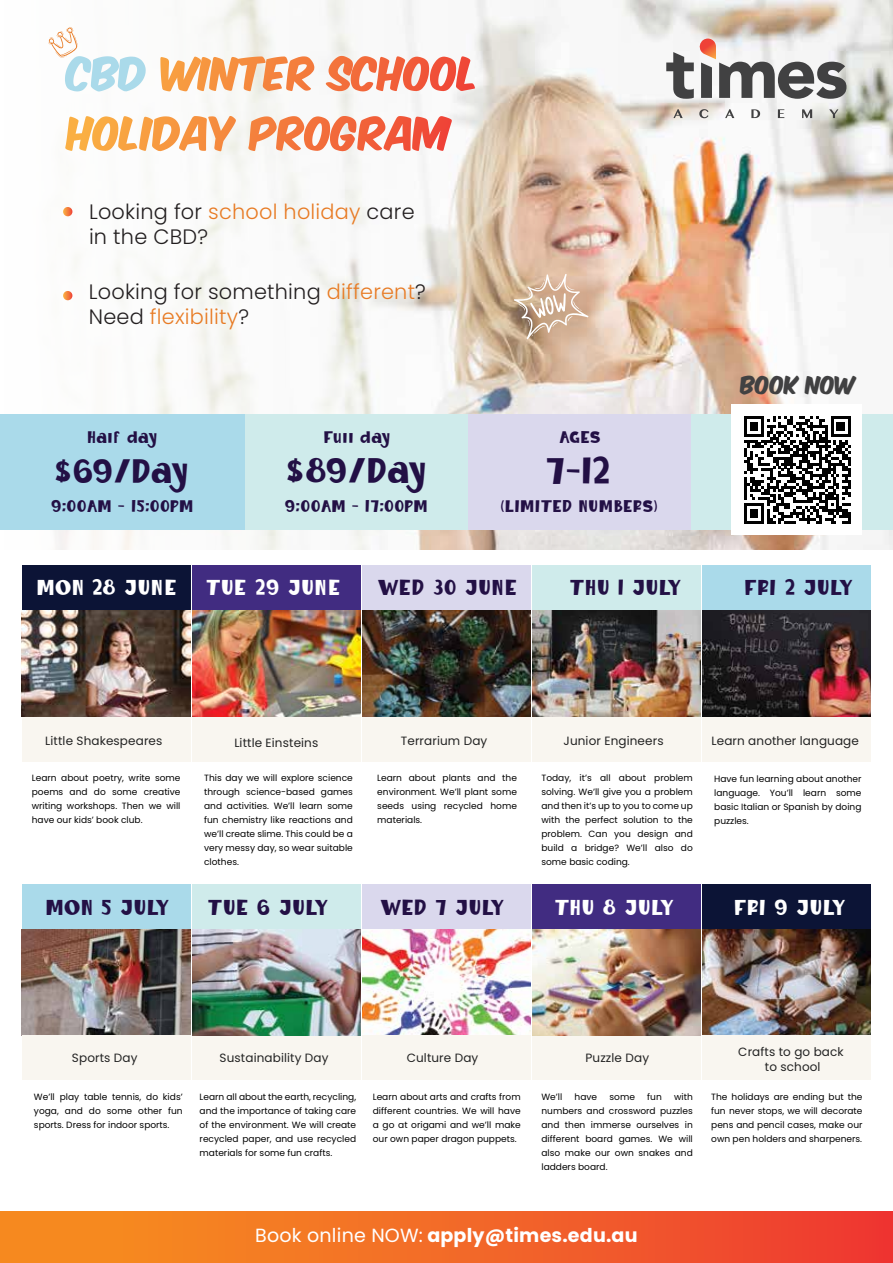
<style>
.page{position:relative;width:893px;height:1263px;background:#fff}
.page>*{position:absolute;margin:0;border:0;box-sizing:border-box;transform-origin:0 0}
.t1{font:36.15px "Kids Board";color:#231045}
.t2{font:33.9px "Kids Board";color:#231045}
.t3{font:32.4px "Kids Board";color:#231045}
.t4{font:21px "Kids Board";letter-spacing:.075em;color:#231045}
.t5{font:21px "Kids Board";letter-spacing:.085em;color:#fff}
.t6{font:21px "Komika Axis";color:#414142}
.t7{font:300 20.85px/25px "Poppins";letter-spacing:.01em;color:#231f20}
.t8{font:700 19.05px "Poppins";letter-spacing:.01em;color:#fff}
.t9{font:16.35px "Kids Board";letter-spacing:.065em;color:#231045}
.t10{font:12px/14.4px "Poppins";letter-spacing:.01em;color:#232323;text-align:center}
.t11{font:9px/14px "Poppins";color:#010101;text-align:justify}
.s1{color:#e87b24}
.s2{font-weight:400}
</style>
<div class="page">
<img style="left:685px;top:0;width:208px;height:549px">
<svg style="left:0;top:0;width:685px;height:549px"></svg>
<svg style="left:63px;top:207px;width:9px;height:9px"></svg>
<svg style="left:63px;top:291px;width:9px;height:9px"></svg>
<div style="left:0;top:414px;width:246px;height:115px;background:#aadaea"></div>
<div style="left:246px;top:414px;width:222px;height:115px;background:#cfebeb"></div>
<div style="left:670px;top:414px;width:223px;height:115px;background:#cfebeb"></div>
<div style="left:468px;top:414px;width:223px;height:115px;background:#dad8ed"></div>
<svg style="left:514px;top:273px;width:75px;height:67px;background:#d2b59c"></svg>
<div style="left:731px;top:404px;width:131px;height:130px;background:#fff"></div>
<svg style="left:744px;top:416px;width:107px;height:107px"></svg>
<svg style="left:673px;top:109px;width:10px;height:9px"></svg>
<svg style="left:699px;top:109px;width:9px;height:9px"></svg>
<svg style="left:725px;top:109px;width:9px;height:9px"></svg>
<svg style="left:751px;top:109px;width:9px;height:9px"></svg>
<svg style="left:778px;top:109px;width:6px;height:9px"></svg>
<svg style="left:802px;top:109px;width:10px;height:9px"></svg>
<svg style="left:829px;top:109px;width:9px;height:9px"></svg>
<svg style="left:666px;top:39px;width:180px;height:60px"></svg>
<svg style="left:48px;top:26px;width:98px;height:66px"></svg>
<svg style="left:160px;top:56px;width:154px;height:35px"></svg>
<svg style="left:326px;top:56px;width:149px;height:35px"></svg>
<svg style="left:65px;top:116px;width:171px;height:35px"></svg>
<svg style="left:248px;top:116px;width:204px;height:35px"></svg>
<div style="left:0;top:1212px;width:893px;height:50px;background:linear-gradient(to right,#f7951e,#ee3b32)"></div>
<div style="left:22px;top:566px;width:169px;height:45px;background:#0c1436"></div>
<div style="left:192px;top:566px;width:169px;height:45px;background:#412c81"></div>
<img style="left:22px;top:611px;width:849px;height:106px">
<div style="left:192px;top:717px;width:169px;height:44px;background:#f9f6f0"></div>
<div style="left:22px;top:717px;width:169px;height:44px;background:#f9f6f0"></div>
<div style="left:362px;top:566px;width:169px;height:45px;background:#dad8ed"></div>
<div style="left:362px;top:717px;width:169px;height:44px;background:#f9f6f0"></div>
<div style="left:532px;top:566px;width:169px;height:45px;background:#cfebeb"></div>
<div style="left:532px;top:717px;width:169px;height:44px;background:#f9f6f0"></div>
<div style="left:702px;top:566px;width:169px;height:45px;background:#aadaea"></div>
<div style="left:702px;top:717px;width:169px;height:44px;background:#f9f6f0"></div>
<div style="left:22px;top:884px;width:169px;height:46px;background:#aadaea"></div>
<div style="left:192px;top:884px;width:169px;height:46px;background:#cfebeb"></div>
<div style="left:192px;top:1035px;width:169px;height:45px;background:#f9f6f0"></div>
<img style="left:22px;top:930px;width:849px;height:105px">
<div style="left:22px;top:1035px;width:169px;height:45px;background:#f9f6f0"></div>
<div style="left:362px;top:884px;width:169px;height:46px;background:#dad8ed"></div>
<div style="left:362px;top:1035px;width:169px;height:45px;background:#f9f6f0"></div>
<div style="left:532px;top:884px;width:169px;height:46px;background:#412c81"></div>
<div style="left:532px;top:1035px;width:169px;height:45px;background:#f9f6f0"></div>
<div style="left:702px;top:884px;width:169px;height:46px;background:#0c1436"></div>
<div style="left:702px;top:1035px;width:169px;height:45px;background:#f9f6f0"></div>
<h3 class="t7" style="left:89px;top:199px;width:327px">Looking for <span class="s1">school holiday</span> care in the CBD?</h3>
<h3 class="t7" style="left:89px;top:280px;width:339px">Looking for something <span class="s1">different</span>?<br>Need <span class="s1">flexibility</span>?</h3>
<h3 class="t9" style="left:88px;top:428px;width:71px">Half day</h3>
<h3 class="t9" style="left:324px;top:428px;width:67px">Full day</h3>
<h2 class="t2" style="left:287px;top:451px;width:141px">$89/Day</h2>
<h3 class="t9" style="left:285px;top:496px;width:144px">9:00AM - 17:00PM</h3>
<h3 class="t3" style="left:56px;top:452px;width:135px">$69/Day</h3>
<h3 class="t9" style="left:51px;top:496px;width:143px">9:00AM - 15:00PM</h3>
<h3 class="t9" style="left:560px;top:428px;width:42px">AGES</h3>
<h1 class="t1" style="left:547px;top:449px;width:65px">7-12</h1>
<h3 class="t9" style="left:501px;top:496px;width:158px">(LIMITED NUMBERS)</h3>
<h3 class="t5" style="left:38px;top:575px;width:140px">MON 28 JUNE</h3>
<h3 class="t5" style="left:207px;top:575px;width:135px">TUE 29 JUNE</h3>
<h3 class="t4" style="left:378px;top:575px;width:140px">WED 30 JUNE</h3>
<h3 class="t4" style="left:570px;top:575px;width:113px">THU 1 JULY</h3>
<h3 class="t6" style="left:741px;top:374px;width:116px">BOOK NOW</h3>
<h3 class="t4" style="left:745px;top:575px;width:109px">FRI 2 JULY</h3>
<h3 class="t10" style="left:45px;top:734px;width:119px">Little Shakespeares</h3>
<h3 class="t10" style="left:234px;top:735px;width:86px">Little Einsteins</h3>
<p class="t11" style="left:204px;top:771px;width:150px">This day we will explore science through science-based games and activities. We’ll learn some fun chemistry like reactions and we’ll create slime. This could be a very messy day, so wear suitable clothes.</p>
<p class="t11" style="left:32px;top:771px;width:150px">Learn about poetry, write some poems and do some creative writing workshops. Then we will have our kids’ book club.</p>
<h3 class="t4" style="left:47px;top:895px;width:125px">MON 5 JULY</h3>
<h3 class="t4" style="left:209px;top:895px;width:121px">TUE 6 JULY</h3>
<h3 class="t10" style="left:401px;top:734px;width:88px">Terrarium Day</h3>
<p class="t11" style="left:377px;top:771px;width:141px">Learn about plants and the environment. We’ll plant some seeds using recycled home materials.</p>
<h3 class="t4" style="left:381px;top:895px;width:126px">WED 7 JULY</h3>
<h3 class="t10" style="left:564px;top:734px;width:102px">Junior Engineers</h3>
<p class="t11" style="left:541px;top:771px;width:153px">Today, it’s all about problem solving. We’ll give you a problem and then it’s up to you to come up with the perfect solution to the problem. Can you design and build a bridge? We’ll also do some basic coding.</p>
<h3 class="t5" style="left:555px;top:895px;width:120px">THU 8 JULY</h3>
<h3 class="t10" style="left:711px;top:734px;width:149px">Learn another language</h3>
<p class="t11" style="left:714px;top:772px;width:149px">Have fun learning about another language. You’ll learn some basic Italian or Spanish by doing puzzles.</p>
<h3 class="t5" style="left:735px;top:895px;width:112px">FRI 9 JULY</h3>
<h3 class="t10" style="left:72px;top:1050px;width:67px">Sports Day</h3>
<p class="t11" style="left:34px;top:1090px;width:150px">We’ll play table tennis, do kids’ yoga, and do some other fun sports. Dress for indoor sports.</p>
<h3 class="t10" style="left:220px;top:1050px;width:110px">Sustainability Day</h3>
<p class="t11" style="left:200px;top:1090px;width:158px">Learn all about the earth, recycling, and the importance of taking care of the environment. We will create recycled paper, and use recycled materials for some fun crafts.</p>
<h3 class="t10" style="left:407px;top:1050px;width:73px">Culture Day</h3>
<p class="t11" style="left:373px;top:1090px;width:149px">Learn about arts and crafts from different countries. We will have a go at origami and we’ll make our own paper dragon puppets.</p>
<h3 class="t10" style="left:585px;top:1050px;width:65px">Puzzle Day</h3>
<p class="t11" style="left:541px;top:1090px;width:22px">We’ll</p>
<p class="t11" style="left:575px;top:1090px;width:24px">have</p>
<p class="t11" style="left:609px;top:1090px;width:27px">some</p>
<p class="t11" style="left:647px;top:1090px;width:16px">fun</p>
<p class="t11" style="left:541px;top:1090px;width:153px;text-indent:133px">with numbers and crossword puzzles and then immerse ourselves in different board games. We will also make our own snakes and ladders board.</p>
<h3 class="t10" style="left:738px;top:1045px;width:107px">Crafts to go back to school</h3>
<p class="t11" style="left:711px;top:1090px;width:153px">The holidays are ending but the fun never stops, we will decorate pens and pencil cases, make our own pen holders and sharpeners.</p>
<h3 class="t8" style="left:255px;top:1224px;width:384px"><span class="s2">Book online NOW:</span> apply@times.edu.au</h3>
</div>
